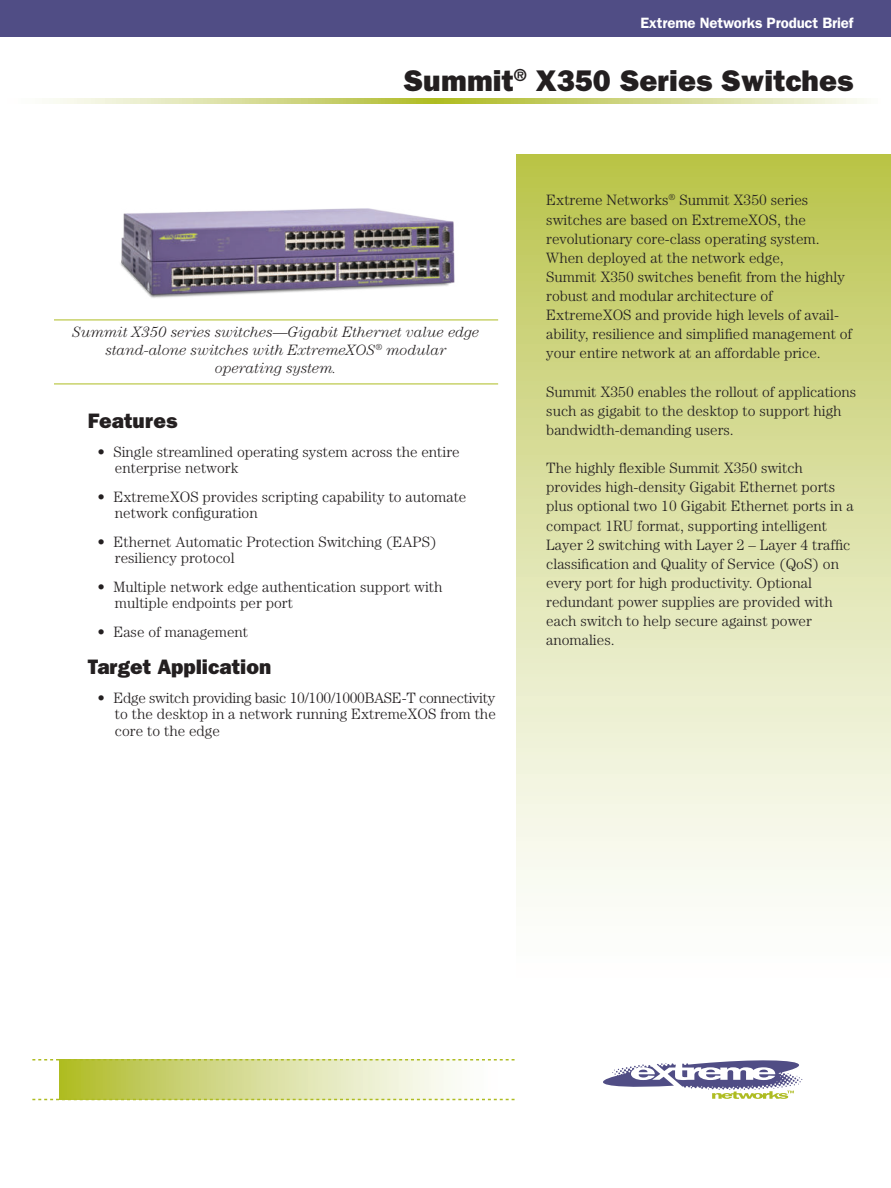
<style>
.page{position:relative;width:891px;height:1188px;background:#fff}
.page>*{position:absolute;margin:0;border:0;box-sizing:border-box;transform-origin:0 0}
.t1{font:800 30px "Franklin Gothic";color:#231f20}
.t2{font:800 21px "Franklin Gothic";color:#231f20}
.t3{font:300 15px/19.2px "Century";color:#231f20}
.t4{font:italic 300 15px/18px "Century";color:#231f20;text-align:center}
.t5{font:600 15px "Franklin Gothic";letter-spacing:-.01em;color:#fff}
</style>
<div class="page">
<img style="left:120px;top:208px;width:335px;height:90px">
<div style="left:0;top:0;width:891px;height:37px;background:#504d85"></div>
<div style="left:516px;top:155px;width:375px;height:822px;background:linear-gradient(to bottom,#bcc652,#fff)"></div>
<hr style="left:54px;top:384px;width:444px;height:1px;background:#aebc21">
<svg style="left:603px;top:1060px;width:199px;height:39px"></svg>
<svg style="left:49px;top:99px;width:815px;height:5px"></svg>
<svg style="left:60px;top:1060px;width:441px;height:39px"></svg>
<svg style="left:32px;top:1099px;width:483px;height:1px"></svg>
<svg style="left:32px;top:1059px;width:483px;height:1px"></svg>
<hr style="left:54px;top:320px;width:444px;height:1px;background:#aebc21">
<p class="t5" style="left:640px;top:17px;width:214px">Extreme Networks Product Brief</p>
<h1 class="t1" style="left:403px;top:70px;width:451px">Summit<sup>®</sup> X350 Series Switches</h1>
<p class="t4" style="left:73px;top:324px;width:408px">Summit X350 series switches—Gigabit Ethernet value edge stand-alone switches with ExtremeXOS<sup>®</sup> modular operating system.</p>
<h2 class="t2" style="left:88px;top:413px;width:91px">Features</h2>
<p class="t3" style="left:115px;top:443px;width:346px;line-height:16.5px;text-indent:-17px">•฀ Single streamlined operating system across the entire enterprise network</p>
<p class="t3" style="left:115px;top:488px;width:353px;line-height:16.5px;text-indent:-17px">•฀ ExtremeXOS provides scripting capability to automate network configuration</p>
<p class="t3" style="left:115px;top:533px;width:323px;line-height:16.5px;text-indent:-17px">•฀ Ethernet Automatic Protection Switching (EAPS) resiliency protocol</p>
<p class="t3" style="left:115px;top:578px;width:329px;line-height:16.5px;text-indent:-17px">•฀ Multiple network edge authentication support with multiple endpoints per port</p>
<p class="t3" style="left:98px;top:622px;width:152px">•฀ Ease of management</p>
<h2 class="t2" style="left:88px;top:659px;width:185px">Target Application</h2>
<p class="t3" style="left:115px;top:689px;width:382px;line-height:16.5px;text-align:justify;text-indent:-17px">•฀ Edge switch providing basic 10/100/1000BASE-T connectivity to the desktop in a network running ExtremeXOS from the core to the edge</p>
<p class="t3" style="left:546px;top:192px;width:308px">Extreme Networks<sup>®</sup> Summit X350 series switches are based on ExtremeXOS, the revolutionary core-class operating system.<br>When deployed at the network edge,<br>Summit X350 switches benefit from the highly robust and modular architecture of ExtremeXOS and provide high levels of avail&shy;ability, resilience and simplified management of your entire network at an affordable price.</p>
<p class="t3" style="left:546px;top:383px;width:312px">Summit X350 enables the rollout of applications such as gigabit to the desktop to support high bandwidth-demanding users.</p>
<p class="t3" style="left:546px;top:460px;width:309px">The highly flexible Summit X350 switch provides high-density Gigabit Ethernet ports plus optional two 10 Gigabit Ethernet ports in a compact 1RU format, supporting intelligent Layer 2 switching with Layer 2 – Layer 4 traffic classification and Quality of Service (QoS) on every port for high productivity. Optional redundant power supplies are provided with each switch to help secure against power anomalies.</p>
</div>
